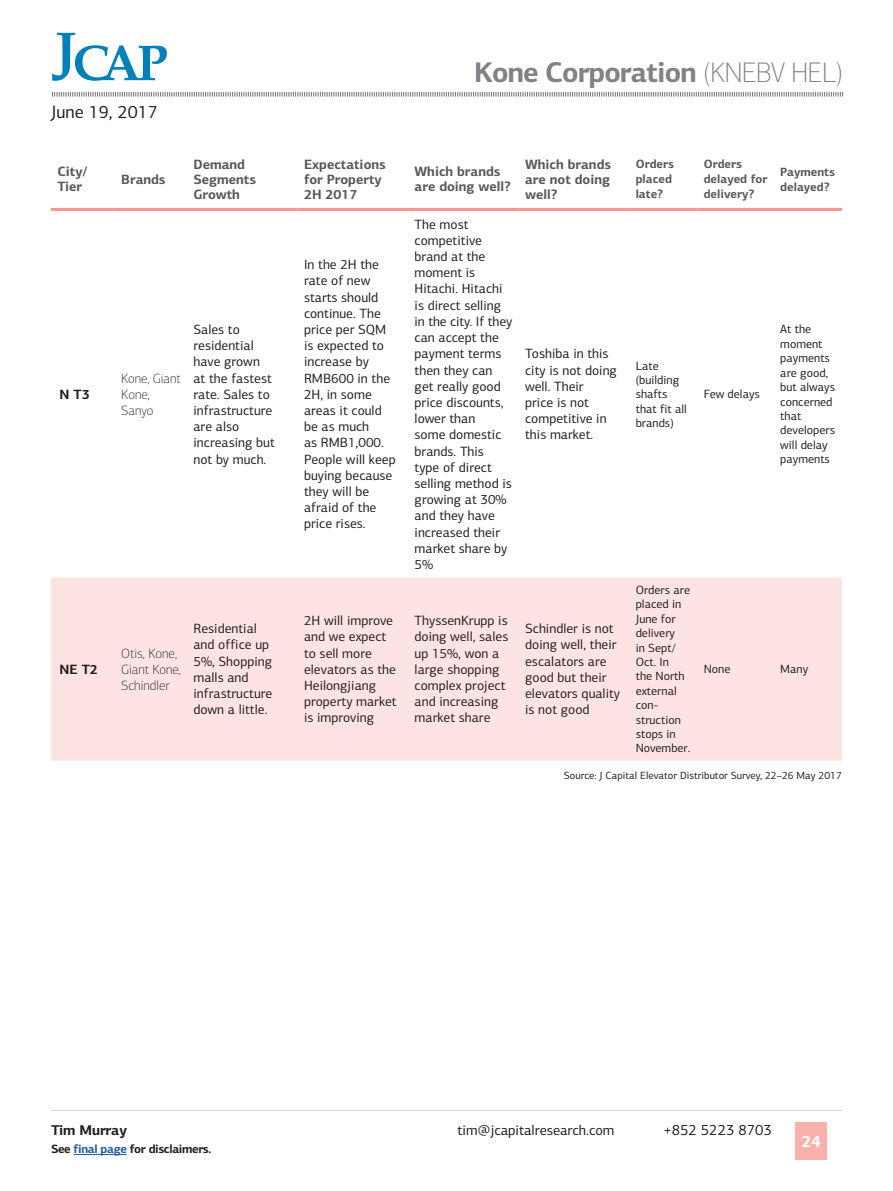
<style>
.page{position:relative;width:893px;height:1191px;background:#fff}
.page>*{position:absolute;margin:0;border:0;box-sizing:border-box;transform-origin:0 0}
.t1{font:700 28.5px "PF Centro Sans Pro";letter-spacing:-.03em;color:#808285}
.t2{font:18px "PF Centro Sans Pro";color:#231f20}
.t3{font:700 16.5px "PF Centro Sans Pro";color:#fff}
.t4{font:15px "PF Centro Sans Pro";color:#231f20}
.t5{font:14.25px "PF Centro Sans Pro";letter-spacing:-.005em;color:#231f20}
.t6{font:700 14.25px "PF Centro Sans Pro";letter-spacing:-.005em;color:#231f20}
.t7{font:13.5px/16.2px "PF Centro Sans Pro";color:#231f20}
.t8{font:700 13.5px/15px "PF Centro Sans Pro";color:#58595b}
.t9{font:100 13.5px/16.2px "PF Centro Sans Pro";color:#231f20}
.t10{font:700 13.5px "PF Centro Sans Pro";color:#231f20}
.t11{font:12px/14.4px "PF Centro Sans Pro";color:#231f20}
.t12{font:700 12px/15px "PF Centro Sans Pro";color:#58595b}
.t13{font:700 12px "PF Centro Sans Pro";letter-spacing:-.03em;color:#231f20}
.t14{font:10.5px "PF Centro Sans Pro";color:#231f20}
.s1{font-weight:100}
.s2{color:#215e9e}
</style>
<div class="page">
<hr style="left:51px;top:1110px;width:791px;height:1px;background:#d1d3d4">
<div style="left:795px;top:1122px;width:32px;height:38px;background:#f8b1ab"></div>
<svg style="left:52px;top:33px;width:115px;height:48px"></svg>
<svg style="left:52px;top:92px;width:791px;height:5px"></svg>
<hr style="left:74px;top:1154px;width:53px;height:1px;background:#215e9e">
<div style="left:51px;top:577px;width:791px;height:183px;background:#fde4e2"></div>
<hr style="left:51px;top:208px;width:64px;height:3px;background:#f6958d">
<hr style="left:115px;top:208px;width:72px;height:3px;background:#f6958d">
<hr style="left:187px;top:208px;width:111px;height:3px;background:#f6958d">
<hr style="left:298px;top:208px;width:110px;height:3px;background:#f6958d">
<hr style="left:408px;top:208px;width:111px;height:3px;background:#f6958d">
<hr style="left:519px;top:208px;width:110px;height:3px;background:#f6958d">
<hr style="left:629px;top:208px;width:68px;height:3px;background:#f6958d">
<hr style="left:697px;top:208px;width:77px;height:3px;background:#f6958d">
<hr style="left:774px;top:208px;width:68px;height:3px;background:#f6958d">
<h2 class="t2" style="left:51px;top:101px;width:108px">June 19, 2017</h2>
<h1 class="t1" style="left:474px;top:54px;width:370px">Kone Corporation <span class="s1">(KNEBV HEL)</span></h1>
<p class="t8" style="left:57px;top:164px;width:32px">City/<br>Tier</p>
<p class="t8" style="left:121px;top:171px;width:46px">Brands</p>
<p class="t10" style="left:60px;top:386px;width:32px">N T3</p>
<p class="t9" style="left:121px;top:370px;width:61px">Kone, Giant<br>Kone,<br>Sanyo</p>
<p class="t10" style="left:60px;top:660px;width:40px">NE T2</p>
<p class="t9" style="left:121px;top:645px;width:61px">Otis, Kone,<br>Giant Kone,<br>Schindler</p>
<p class="t8" style="left:193px;top:156px;width:64px">Demand<br>Segments<br>Growth</p>
<p class="t8" style="left:304px;top:156px;width:83px">Expectations for Property<br>2H 2017</p>
<p class="t8" style="left:415px;top:164px;width:98px">Which brands are doing well?</p>
<p class="t8" style="left:525px;top:156px;width:87px;text-align:justify">Which brands are not doing well?</p>
<p class="t12" style="left:636px;top:156px;width:40px">Orders placed late?</p>
<p class="t12" style="left:704px;top:156px;width:65px">Orders delayed for delivery?</p>
<p class="t12" style="left:780px;top:164px;width:56px">Payments delayed?</p>
<p class="t7" style="left:193px;top:321px;width:83px">Sales to residential have grown at the fastest rate. Sales to infrastructure are also increasing but not by much.</p>
<p class="t7" style="left:304px;top:256px;width:93px">In the 2H the rate of new starts should continue. The price per SQM is expected to increase by<br>RMB600 in the<br>2H, in some areas it could be as much<br>as RMB1,000.<br>People will keep buying because they will be afraid of the price rises.</p>
<p class="t7" style="left:415px;top:216px;width:99px">The most competitive brand at the moment is<br>Hitachi. Hitachi is direct selling in the city. If they can accept the payment terms then they can get really good price discounts, lower than<br>some domestic brands. This<br>type of direct selling method is growing at 30% and they have increased their market share by<br>5%</p>
<p class="t7" style="left:525px;top:346px;width:93px">Toshiba in this city is not doing well. Their<br>price is not competitive in this market.</p>
<p class="t7" style="left:193px;top:620px;width:80px">Residential and office up<br>5%, Shopping malls and infrastructure down a little.</p>
<p class="t7" style="left:304px;top:612px;width:94px">2H will improve and we expect to sell more elevators as the<br>Heilongjiang property market is improving</p>
<p class="t7" style="left:415px;top:612px;width:95px">ThyssenKrupp is doing well, sales up 15%, won a large shopping complex project and increasing market share</p>
<p class="t7" style="left:525px;top:620px;width:97px">Schindler is not doing well, their escalators are good but their elevators quality is not good</p>
<p class="t11" style="left:636px;top:358px;width:53px">Late (building shafts that fit all brands)</p>
<p class="t11" style="left:704px;top:387px;width:58px">Few delays</p>
<p class="t11" style="left:780px;top:322px;width:56px">At the moment payments are good, but always concerned that developers will delay payments</p>
<p class="t11" style="left:636px;top:582px;width:56px">Orders are placed in<br>June for delivery<br>in Sept/<br>Oct. In<br>the North external con&shy;struction stops in<br>November.</p>
<p class="t11" style="left:704px;top:662px;width:28px">None</p>
<p class="t11" style="left:780px;top:662px;width:29px">Many</p>
<p class="t14" style="left:564px;top:769px;width:280px">Source: J Capital Elevator Distributor Survey, 22–26 May 2017</p>
<p class="t6" style="left:51px;top:1121px;width:78px">Tim Murray</p>
<p class="t5" style="left:458px;top:1121px;width:158px">tim@jcapitalresearch.com</p>
<p class="t4" style="left:663px;top:1121px;width:110px">+852 5223 8703</p>
<p class="t13" style="left:51px;top:1141px;width:162px">See <span class="s2">final page</span> for disclaimers.</p>
<p class="t3" style="left:801px;top:1131px;width:21px">24</p>
</div>
